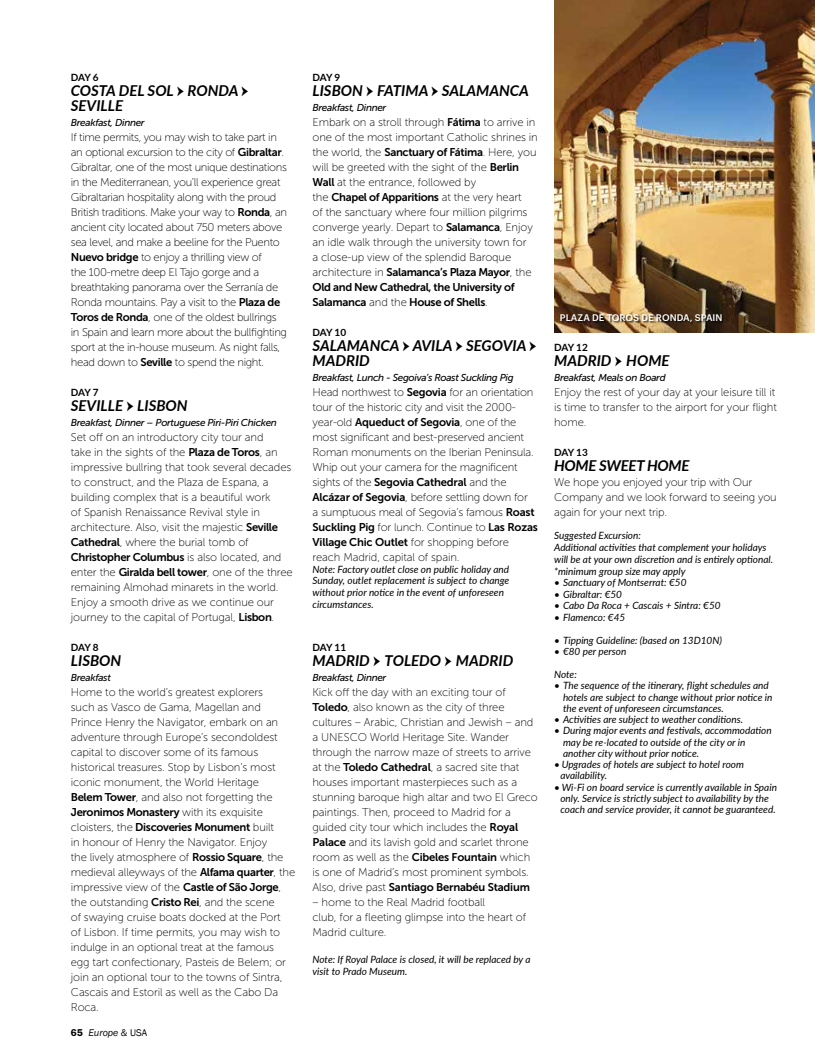
<style>
.page{position:relative;width:815px;height:1063px;background:#fff}
.page>*{position:absolute;margin:0;border:0;box-sizing:border-box;transform-origin:0 0}
.t1{font:italic 700 15px/15px "Lato";color:#000}
.t2{font:italic 700 15px "Lato";letter-spacing:-.02em;color:#000}
.t3{font:11.25px/15px "Museo Sans 100";letter-spacing:-.01em;color:#000}
.t4{font:11.25px/15px "Museo Sans 100";letter-spacing:-.03em;color:#000}
.t5{font:11.25px/15px "Museo Sans 700";letter-spacing:-.03em;color:#000}
.t6{font:italic 10px/11.2px "Lato";color:#000}
.t7{font:italic 10px "Museo Sans 500";letter-spacing:-.03em;color:#000}
.t8{font:700 10px "Lato";letter-spacing:-.02em;color:#000}
.t9{font:italic 10px "Franklin Gothic";color:#000}
.t10{font:500 9.38px "Graphik";letter-spacing:.005em;color:#fff}
.s1{font-family:"Minion Pro";font-weight:400;font-style:normal;font-size:17.5px}
.s2{font-family:"Museo Sans 700"}
.s3{font-family:"Museo Sans 100"}
.s4{font-weight:600;font-style:normal}
.s5{font-style:normal}
</style>
<div class="page">
<img style="left:554px;top:0;width:261px;height:333px">
<div style="left:561px;top:314px;width:163px;height:10px;background:#000;opacity:.75"></div>
<p class="t8" style="left:71px;top:70px;width:29px">DAY 6</p>
<h1 class="t1" style="left:71px;top:83px;width:179px">COSTA DEL SOL <span class="s1">→</span> RONDA <span class="s1">→<br></span>SEVILLE</h1>
<p class="t7" style="left:71px;top:117px;width:75px">Breakfast, Dinner</p>
<p class="t4" style="left:71px;top:130px;width:218px">If time permits, you may wish to take part in an optional excursion to the city of <span class="s2">Gibraltar</span>.<br>Gibraltar, one of the most unique destinations in the Mediterranean, you’ll experience great Gibraltarian hospitality along with the proud British traditions. Make your way to <span class="s2">Ronda</span>, an ancient city located about 750 meters above sea level, and make a beeline for the Puento <span class="s2">Nuevo bridge</span> to enjoy a thrilling view of<br>the 100-metre deep El Tajo gorge and a breathtaking panorama over the Serranía de Ronda mountains. Pay a visit to the <span class="s2">Plaza de Toros de Ronda</span>, one of the oldest bullrings in Spain and learn more about the bullfighting sport at the in-house museum. As night falls, head down to <span class="s2">Seville</span> to spend the night.</p>
<p class="t8" style="left:71px;top:385px;width:29px">DAY 7</p>
<h1 class="t1" style="left:71px;top:398px;width:118px">SEVILLE <span class="s1">→</span> LISBON</h1>
<p class="t7" style="left:71px;top:417px;width:208px">Breakfast, Dinner – Portuguese Piri-Piri Chicken</p>
<p class="t3" style="left:71px;top:430px;width:222px">Set off on an introductory city tour and<br>take in the sights of the <span class="s2">Plaza de Toros</span>, an impressive bullring that took several decades to construct, and the Plaza de Espana, a building complex that is a beautiful work<br>of Spanish Renaissance Revival style in architecture. Also, visit the majestic <span class="s2">Seville Cathedral</span>, where the burial tomb of</p>
<p class="t5" style="left:71px;top:550px;width:212px">Christopher Columbus <span class="s3">is also located, and</span></p>
<p class="t3" style="left:71px;top:565px;width:223px">enter the <span class="s2">Giralda bell tower</span>, one of the three remaining Almohad minarets in the world.<br>Enjoy a smooth drive as we continue our journey to the capital of Portugal, <span class="s2">Lisbon</span>.</p>
<p class="t8" style="left:71px;top:640px;width:29px">DAY 8</p>
<h1 class="t1" style="left:71px;top:653px;width:52px">LISBON</h1>
<p class="t7" style="left:71px;top:672px;width:42px">Breakfast</p>
<p class="t3" style="left:71px;top:685px;width:209px">Home to the world’s greatest explorers such as Vasco de Gama, Magellan and Prince Henry the Navigator, embark on an adventure through Europe’s secondoldest capital to discover some of its famous historical treasures. Stop by Lisbon’s most iconic monument, the World Heritage <span class="s2">Belem Tower</span>, and also not forgetting the</p>
<p class="t5" style="left:71px;top:805px;width:205px">Jeronimos Monastery <span class="s3">with its exquisite cloisters, the</span> Discoveries Monument <span class="s3">built</span></p>
<p class="t3" style="left:71px;top:835px;width:226px">in honour of Henry the Navigator. Enjoy<br>the lively atmosphere of <span class="s2">Rossio Square</span>, the medieval alleyways of the <span class="s2">Alfama quarter</span>, the impressive view of the <span class="s2">Castle of São Jorge</span>, the outstanding <span class="s2">Cristo Rei</span>, and the scene<br>of swaying cruise boats docked at the Port<br>of Lisbon. If time permits, you may wish to indulge in an optional treat at the famous egg tart confectionary, Pasteis de Belem; or join an optional tour to the towns of Sintra, Cascais and Estoril as well as the Cabo Da Roca.</p>
<p class="t9" style="left:71px;top:1026px;width:78px"><span class="s4">65</span> Europe <span class="s5">&amp; USA</span></p>
<p class="t8" style="left:313px;top:70px;width:29px">DAY 9</p>
<h1 class="t1" style="left:313px;top:83px;width:218px">LISBON <span class="s1">→</span> FATIMA <span class="s1">→</span> SALAMANCA</h1>
<p class="t7" style="left:313px;top:102px;width:75px">Breakfast, Dinner</p>
<p class="t3" style="left:313px;top:115px;width:227px">Embark on a stroll through <span class="s2">Fátima</span> to arrive in one of the most important Catholic shrines in the world, the <span class="s2">Sanctuary of Fátima</span>. Here, you will be greeted with the sight of the <span class="s2">Berlin Wall</span> at the entrance, followed by</p>
<p class="t5" style="left:313px;top:190px;width:211px"><span class="s3">the</span> Chapel of Apparitions <span class="s3">at the very heart</span></p>
<p class="t3" style="left:313px;top:205px;width:222px">of the sanctuary where four million pilgrims converge yearly. Depart to <span class="s2">Salamanca</span>, Enjoy an idle walk through the university town for a close-up view of the splendid Baroque</p>
<p class="t5" style="left:313px;top:265px;width:221px"><span class="s3">architecture in</span> Salamanca’s Plaza Mayor<span class="s3">, the<br></span>Old and New Cathedral, the University of<br>Salamanca <span class="s3">and the</span> House of Shells<span class="s3">.</span></p>
<p class="t8" style="left:313px;top:325px;width:35px">DAY 10</p>
<h1 class="t1" style="left:313px;top:338px;width:226px">SALAMANCA <span class="s1">→</span> AVILA <span class="s1">→</span> SEGOVIA <span class="s1">→<br></span>MADRID</h1>
<p class="t7" style="left:313px;top:372px;width:203px">Breakfast, Lunch - Segoiva’s Roast Suckling Pig</p>
<p class="t3" style="left:313px;top:385px;width:224px">Head northwest to <span class="s2">Segovia</span> for an orientation tour of the historic city and visit the 2000- year-old <span class="s2">Aqueduct of Segovia</span>, one of the most significant and best-preserved ancient Roman monuments on the Iberian Peninsula.<br>Whip out your camera for the magnificent sights of the <span class="s2">Segovia Cathedral</span> and the <span class="s2">Alcázar of Segovia</span>, before settling down for a sumptuous meal of Segovia’s famous <span class="s2">Roast</span></p>
<p class="t5" style="left:313px;top:520px;width:227px">Suckling Pig <span class="s3">for lunch. Continue to</span> Las Rozas<br>Village Chic Outlet <span class="s3">for shopping before</span></p>
<p class="t3" style="left:313px;top:550px;width:148px">reach Madrid, capital of spain.</p>
<p class="t6" style="left:313px;top:563px;width:198px;text-align:justify">Note: Factory outlet close on public holiday and Sunday, outlet replacement is subject to change without prior notice in the event of unforeseen</p>
<p class="t6" style="left:313px;top:598px;width:63px">circumstances.</p>
<p class="t8" style="left:313px;top:640px;width:35px">DAY 11</p>
<h1 class="t1" style="left:313px;top:653px;width:202px">MADRID <span class="s1">→</span> TOLEDO <span class="s1">→</span> MADRID</h1>
<p class="t7" style="left:313px;top:672px;width:75px">Breakfast, Dinner</p>
<p class="t3" style="left:313px;top:685px;width:227px">Kick off the day with an exciting tour of <span class="s2">Toledo</span>, also known as the city of three cultures – Arabic, Christian and Jewish – and a UNESCO World Heritage Site. Wander through the narrow maze of streets to arrive at the <span class="s2">Toledo Cathedral</span>, a sacred site that houses important masterpieces such as a stunning baroque high altar and two El Greco paintings. Then, proceed to Madrid for a guided city tour which includes the <span class="s2">Royal Palace</span> and its lavish gold and scarlet throne room as well as the <span class="s2">Cibeles Fountain</span> which is one of Madrid’s most prominent symbols.</p>
<p class="t5" style="left:313px;top:880px;width:219px"><span class="s3">Also, drive past</span> Santiago Bernabéu Stadium</p>
<p class="t3" style="left:313px;top:895px;width:215px">– home to the Real Madrid football<br>club, for a fleeting glimpse into the heart of<br>Madrid culture.</p>
<p class="t6" style="left:313px;top:952px;width:220px;line-height:12.5px">Note: If Royal Palace is closed, it will be replaced by a visit to Prado Museum.</p>
<p class="t10" style="left:560px;top:310px;width:164px">PLAZA DE TOROS DE RONDA, SPAIN</p>
<p class="t8" style="left:554px;top:340px;width:35px">DAY 12</p>
<h1 class="t1" style="left:554px;top:353px;width:117px">MADRID <span class="s1">→</span> HOME</h1>
<p class="t7" style="left:554px;top:372px;width:113px">Breakfast, Meals on Board</p>
<p class="t3" style="left:554px;top:385px;width:224px">Enjoy the rest of your day at your leisure till it is time to transfer to the airport for your flight home.</p>
<p class="t8" style="left:554px;top:445px;width:35px">DAY 13</p>
<h1 class="t2" style="left:554px;top:455px;width:137px">HOME SWEET HOME</h1>
<p class="t3" style="left:554px;top:475px;width:224px">We hope you enjoyed your trip with Our<br>Company and we look forward to seeing you again for your next trip.</p>
<p class="t6" style="left:554px;top:529px;width:220px;line-height:11.9px">Suggested Excursion:<br>Additional activities that complement your holidays will be at your own discretion and is entirely optional. *minimum group size may apply</p>
<p class="t6" style="left:554px;top:577px;width:134px">• Sanctuary of Montserrat: €50</p>
<p class="t6" style="left:554px;top:588px;width:69px">• Gibraltar: €50</p>
<p class="t6" style="left:554px;top:600px;width:168px">• Cabo Da Roca + Cascais + Sintra: €50</p>
<p class="t6" style="left:554px;top:611px;width:73px">• Flamenco: €45</p>
<p class="t6" style="left:554px;top:634px;width:169px">• Tipping Guideline: (based on 13D10N)</p>
<p class="t6" style="left:554px;top:646px;width:74px">• €80 per person</p>
<p class="t6" style="left:554px;top:668px;width:24px">Note:</p>
<p class="t6" style="left:563px;top:680px;width:211px;text-indent:-9px">• The sequence of the itinerary, flight schedules and hotels are subject to change without prior notice in the event of unforeseen circumstances.</p>
<p class="t6" style="left:554px;top:713px;width:190px">• Activities are subject to weather conditions.</p>
<p class="t6" style="left:563px;top:725px;width:210px;text-indent:-9px">• During major events and festivals, accommodation may be re-located to outside of the city or in another city without prior notice.</p>
<p class="t6" style="left:560px;top:758px;width:185px;text-indent:-6px">• Upgrades of hotels are subject to hotel room availability.</p>
<p class="t6" style="left:554px;top:781px;width:224px;text-align:center">• Wi-Fi on board service is currently available in Spain only. Service is strictly subject to availability by the coach and service provider, it cannot be guaranteed.</p>
</div>
